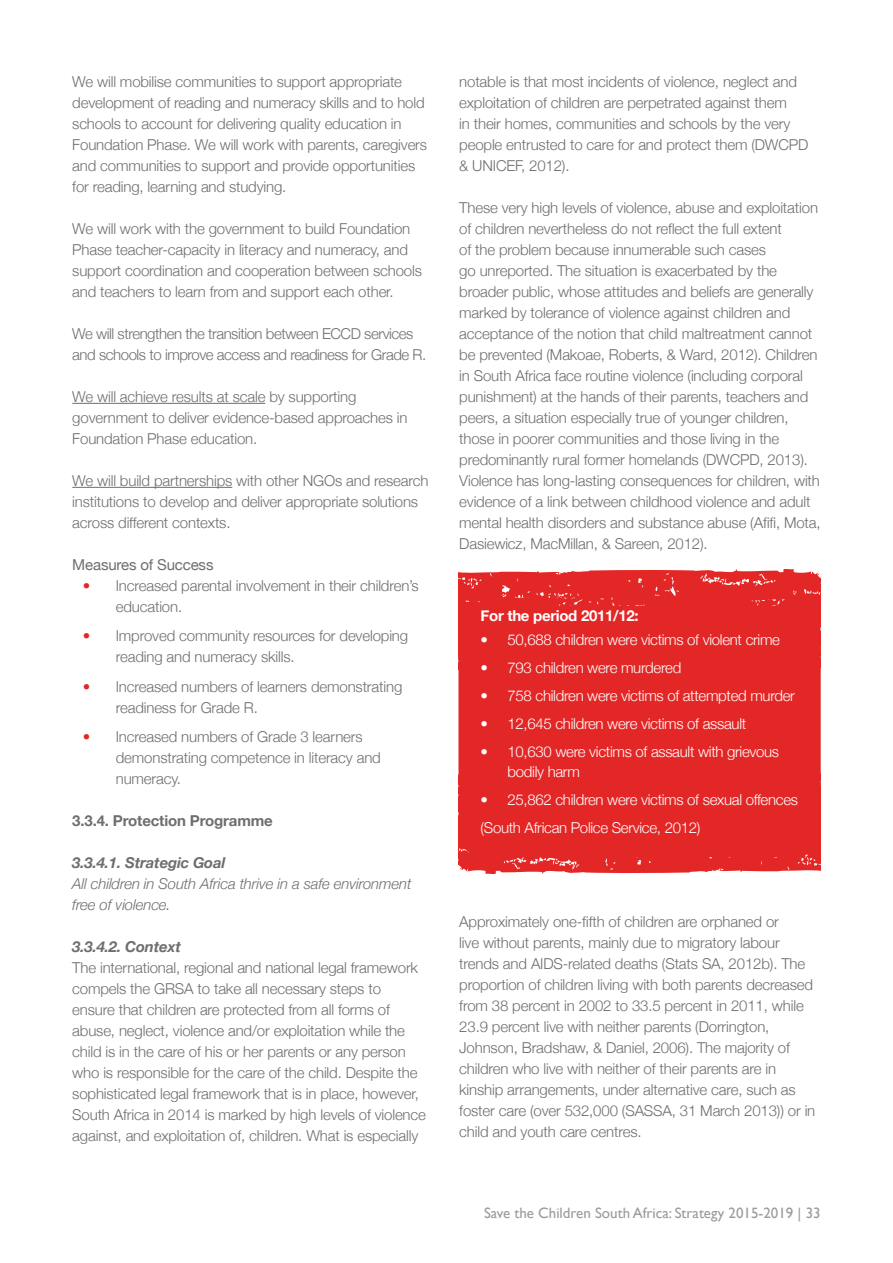
<style>
.page{position:relative;width:893px;height:1263px;background:#fff}
.page>*{position:absolute;margin:0;border:0;box-sizing:border-box;transform-origin:0 0}
.t1{font:300 15px/21px "Helvetica Neue";letter-spacing:-.01em;color:#6d6e71}
.t2{font:300 15px/19.5px "Helvetica Neue";letter-spacing:-.02em;color:#fff}
.t3{font:300 15px/21px "Helvetica Neue";letter-spacing:-.03em;color:#6d6e71}
.t4{font:italic 300 15px/21px "Helvetica Neue";letter-spacing:-.01em;color:#6d6e71}
.t5{font:15px "Gill Sans";color:#999b9c}
.t6{font:italic 700 15px "Helvetica Neue";letter-spacing:-.01em;color:#6d6e71}
.t7{font:700 15px "Helvetica Neue";letter-spacing:-.01em;color:#6d6e71}
.t8{font:700 15px "Helvetica Neue";letter-spacing:-.02em;color:#fff}
.t9{font:15px "Helvetica Neue";letter-spacing:-.01em;color:#6d6e71}
.s1{color:#e32726}
</style>
<div class="page">
<div style="left:458px;top:606px;width:363px;height:251px;background:#e32726;border-radius:27px"></div>
<svg style="left:458px;top:770px;width:363px;height:104px"></svg>
<svg style="left:458px;top:569px;width:363px;height:104px"></svg>
<hr style="left:72px;top:403px;width:193px;height:1px;background:#6d6e71">
<hr style="left:72px;top:487px;width:160px;height:1px;background:#6d6e71">
<p class="t1" style="left:72px;top:71px;width:356px">We will mobilise communities to support appropriate development of reading and numeracy skills and to hold schools to account for delivering quality education in Foundation Phase. We will work with parents, caregivers and communities to support and provide opportunities for reading, learning and studying.</p>
<p class="t1" style="left:72px;top:218px;width:351px">We will work with the government to build Foundation Phase teacher-capacity in literacy and numeracy, and support coordination and cooperation between schools and teachers to learn from and support each other.</p>
<p class="t3" style="left:72px;top:323px;width:355px">We will strengthen the transition between ECCD services and schools to improve access and readiness for Grade R.</p>
<p class="t1" style="left:72px;top:386px;width:337px">We will achieve results at scale by supporting government to deliver evidence-based approaches in<br>Foundation Phase education.</p>
<p class="t1" style="left:72px;top:470px;width:358px">We will build partnerships with other NGOs and research institutions to develop and deliver appropriate solutions across different contexts.</p>
<p class="t9" style="left:72px;top:556px;width:143px">Measures of Success</p>
<p class="t1" style="left:116px;top:575px;width:305px;text-indent:-33px"><span class="s1">•</span> Increased parental involvement in their children’s education.</p>
<p class="t1" style="left:116px;top:625px;width:294px;text-indent:-33px"><span class="s1">•</span> Improved community resources for developing reading and numeracy skills.</p>
<p class="t1" style="left:116px;top:676px;width:288px;text-indent:-33px"><span class="s1">•</span> Increased numbers of learners demonstrating readiness for Grade R.</p>
<p class="t1" style="left:116px;top:726px;width:267px;text-indent:-33px"><span class="s1">•</span> Increased numbers of Grade 3 learners demonstrating competence in literacy and numeracy.</p>
<p class="t7" style="left:72px;top:812px;width:202px">3.3.4. Protection Programme</p>
<p class="t6" style="left:72px;top:854px;width:155px">3.3.4.1. Strategic Goal</p>
<p class="t4" style="left:72px;top:873px;width:341px">All children in South Africa thrive in a safe environment free of violence.</p>
<p class="t6" style="left:72px;top:938px;width:110px">3.3.4.2. Context</p>
<p class="t1" style="left:72px;top:957px;width:355px">The international, regional and national legal framework compels the GRSA to take all necessary steps to ensure that children are protected from all forms of abuse, neglect, violence and/or exploitation while the child is in the care of his or her parents or any person who is responsible for the care of the child. Despite the sophisticated legal framework that is in place, however, South Africa in 2014 is marked by high levels of violence against, and exploitation of, children. What is especially</p>
<p class="t1" style="left:459px;top:71px;width:351px">notable is that most incidents of violence, neglect and exploitation of children are perpetrated against them<br>in their homes, communities and schools by the very people entrusted to care for and protect them (DWCPD &amp; UNICEF, 2012).</p>
<p class="t1" style="left:459px;top:197px;width:363px">These very high levels of violence, abuse and exploitation of children nevertheless do not reflect the full extent<br>of the problem because innumerable such cases<br>go unreported. The situation is exacerbated by the broader public, whose attitudes and beliefs are generally marked by tolerance of violence against children and acceptance of the notion that child maltreatment cannot be prevented (Makoae, Roberts, &amp; Ward, 2012). Children in South Africa face routine violence (including corporal punishment) at the hands of their parents, teachers and peers, a situation especially true of younger children, those in poorer communities and those living in the predominantly rural former homelands (DWCPD, 2013).<br>Violence has long-lasting consequences for children, with evidence of a link between childhood violence and adult mental health disorders and substance abuse (Afifi, Mota, Dasiewicz, MacMillan, &amp; Sareen, 2012).</p>
<p class="t8" style="left:481px;top:607px;width:160px">For the period 2011/12:</p>
<p class="t2" style="left:481px;top:630px;width:301px">• 50,688 children were victims of violent crime</p>
<p class="t2" style="left:481px;top:658px;width:202px">• 793 children were murdered</p>
<p class="t2" style="left:481px;top:686px;width:316px">• 758 children were victims of attempted murder</p>
<p class="t2" style="left:481px;top:714px;width:267px">• 12,645 children were victims of assault</p>
<p class="t2" style="left:508px;top:742px;width:273px;text-indent:-27px">• 10,630 were victims of assault with grievous bodily harm</p>
<p class="t2" style="left:481px;top:785px;width:319px;line-height:28px">• 25,862 children were victims of sexual offences (South African Police Service, 2012)</p>
<p class="t1" style="left:459px;top:911px;width:358px">Approximately one-fifth of children are orphaned or<br>live without parents, mainly due to migratory labour trends and AIDS-related deaths (Stats SA, 2012b). The proportion of children living with both parents decreased from 38 percent in 2002 to 33.5 percent in 2011, while 23.9 percent live with neither parents (Dorrington, Johnson, Bradshaw, &amp; Daniel, 2006). The majority of children who live with neither of their parents are in kinship arrangements, under alternative care, such as foster care (over 532,000 (SASSA, 31 March 2013)) or in child and youth care centres.</p>
<p class="t5" style="left:484px;top:1204px;width:338px">Save the Children South Africa: Strategy 2015-2019 | 33</p>
</div>
